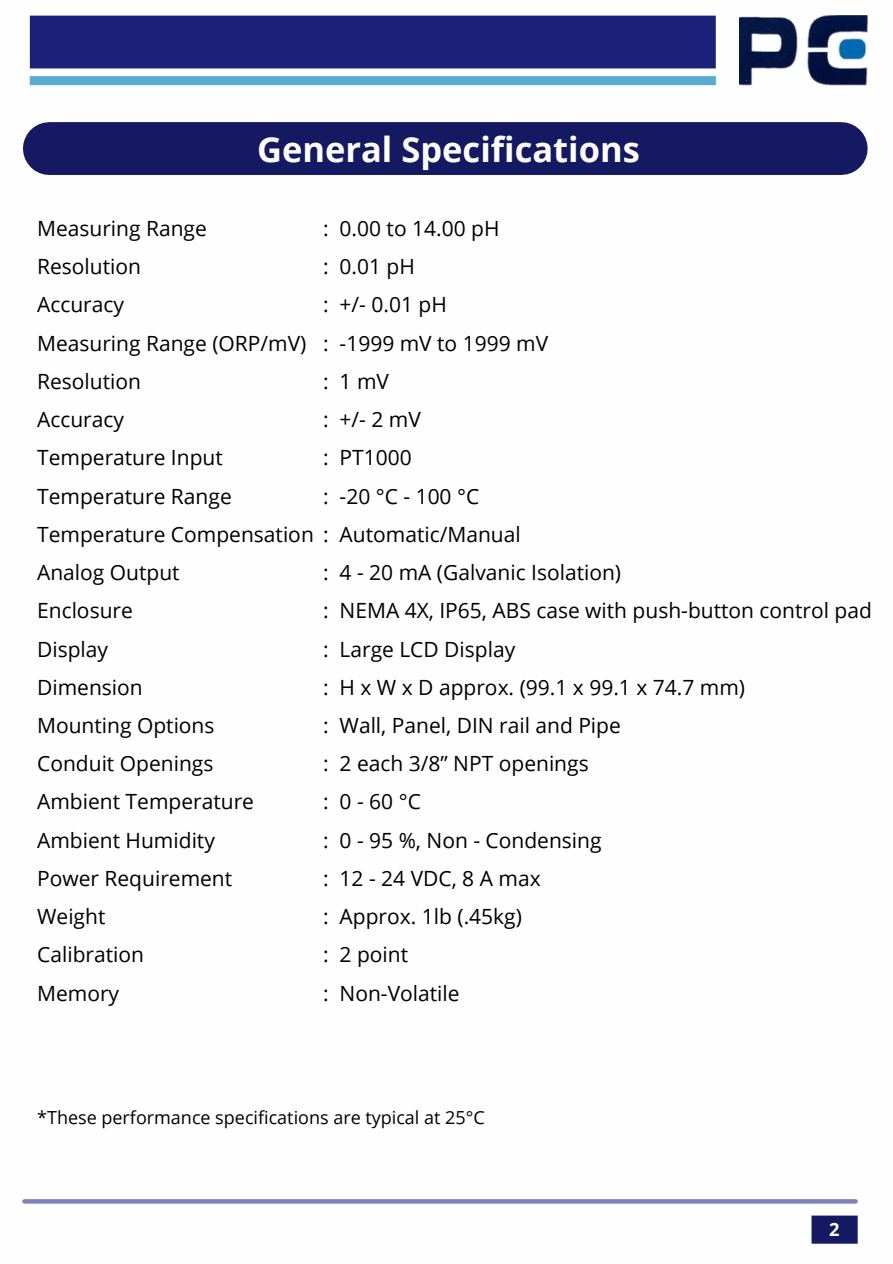
<style>
.page{position:relative;width:893px;height:1264px;background:#fff}
.page>*{position:absolute;margin:0;border:0;box-sizing:border-box;transform-origin:0 0}
.t1{font:700 34.5px "Open Sans";color:#fefefe}
.t2{font:21px/38.2px "Open Sans";color:#000}
.t3{font:700 18.3px "Open Sans";color:#fefefe}
.t4{font:18px "Open Sans";color:#000}
</style>
<div class="page">
<div style="left:30px;top:16px;width:685px;height:52px;background:#1b2179"></div>
<div style="left:30px;top:76px;width:685px;height:9px;background:#56acd1"></div>
<img style="left:739px;top:16px;width:128px;height:69px">
<svg style="left:24px;top:1199px;width:831px;height:4px;background:#8185bc"></svg>
<div style="left:811px;top:1215px;width:46px;height:28px;background:#141962"></div>
<div style="left:49px;top:122px;width:792px;height:53px;background:#141962"></div>
<h1 class="t1" style="left:257px;top:125px;width:384px">General Specifications</h1>
<p class="t2" style="left:37px;top:209px;width:485px">Measuring Range<br>Resolution<br>Accuracy<br>Measuring Range (ORP/mV)<br>Resolution<br>Accuracy<br>Temperature Input<br>Temperature Range<br>Temperature Compensation : Automatic/Manual<br>Analog Output<br>Enclosure<br>Display<br>Dimension<br>Mounting Options<br>Conduit Openings<br>Ambient Temperature<br>Ambient Humidity<br>Power Requirement<br>Weight<br>Calibration<br>Memory</p>
<p class="t2" style="left:323px;top:209px;width:226px">: 0.00 to 14.00 pH<br>: 0.01 pH<br>: +/- 0.01 pH<br>: -1999 mV to 1999 mV : 1mV<br>: +/- 2 mV<br>: PT1000<br>: -20 °C - 100 °C</p>
<p class="t2" style="left:323px;top:553px;width:550px">: 4 - 20 mA (Galvanic Isolation)<br>: NEMA 4X, IP65, ABS case with push-button control pad : Large LCD Display<br>: H x W x D approx. (99.1 x 99.1 x 74.7 mm)<br>: Wall, Panel, DIN rail and Pipe<br>: 2 each 3/8” NPT openings<br>: 0-60°C<br>: 0 - 95 %, Non - Condensing<br>: 12 - 24 VDC, 8 A max<br>: Approx. 1lb (.45kg)<br>: 2 point<br>: Non-Volatile</p>
<p class="t4" style="left:37px;top:1104px;width:449px">*These performance specifications are typical at 25°C</p>
<p class="t3" style="left:829px;top:1216px;width:12px">2</p>
</div>
